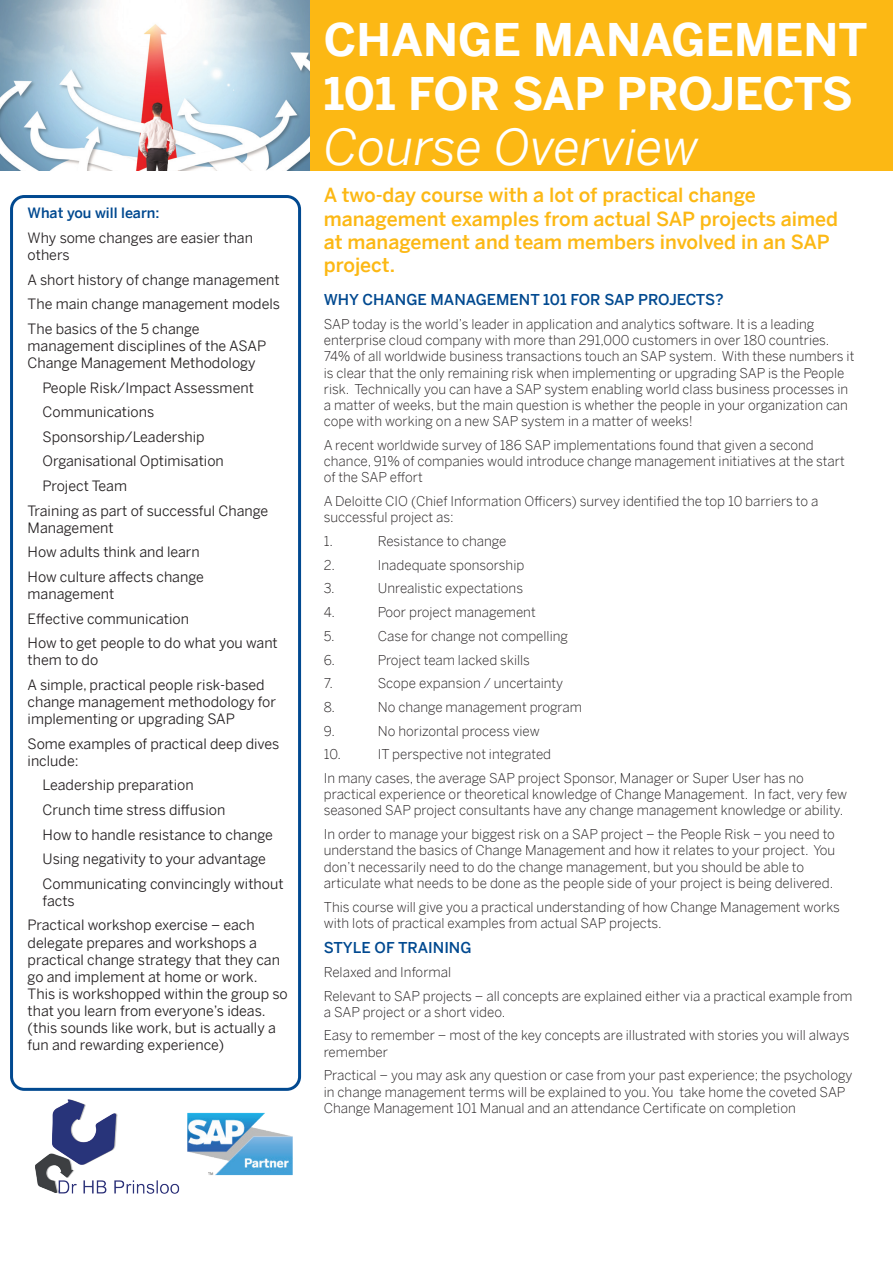
<style>
.page{position:relative;width:893px;height:1263px;background:#fff}
.page>*{position:absolute;margin:0;border:0;box-sizing:border-box;transform-origin:0 0}
.t1{font:italic 49.5px "Benton Sans";color:#fff}
.t2{font:700 45px/54px "Benton Sans";color:#fff}
.t3{font:500 19.5px/23.4px "Benton Sans";color:#fcb814}
.t4{font:500 15px "Benton Sans";color:#014990}
.t5{font:14.25px/24.6px "Benton Sans";color:#231f20}
.t6{font:500 14.25px "Benton Sans";color:#014990}
.t7{font:300 13.5px/16.2px "Benton Sans";color:#231f20}
</style>
<div class="page">
<img style="left:0;top:0;width:311px;height:171px">
<div style="left:311px;top:0;width:582px;height:171px;background:#fcb814"></div>
<img style="left:35px;top:1099px;width:145px;height:95px">
<img style="left:187px;top:1112px;width:105px;height:64px">
<div style="left:10px;top:195px;width:291px;height:896px;border:3px solid #014990;border-radius:13px"></div>
<p class="t6" style="left:28px;top:201px;width:133px">What you will learn:</p>
<p class="t5" style="left:28px;top:227px;width:227px;line-height:17.1px">Why some changes are easier than others</p>
<p class="t5" style="left:28px;top:265px;width:254px;text-align:justify">A short history of change management The main change management models The basics of the 5 change</p>
<p class="t5" style="left:28px;top:335px;width:240px;line-height:17.1px">management disciplines of the ASAP<br>Change Management Methodology</p>
<p class="t5" style="left:43px;top:373px;width:213px">People Risk/Impact Assessment</p>
<p class="t5" style="left:43px;top:398px;width:113px">Communications</p>
<p class="t5" style="left:43px;top:422px;width:164px">Sponsorship/Leadership</p>
<p class="t5" style="left:43px;top:447px;width:183px">Organisational Optimisation</p>
<p class="t5" style="left:43px;top:472px;width:86px">Project Team</p>
<p class="t5" style="left:28px;top:496px;width:242px">Training as part of successful Change</p>
<p class="t5" style="left:28px;top:513px;width:178px">Management<br>How adults think and learn<br>How culture affects change</p>
<p class="t5" style="left:28px;top:580px;width:252px">management<br>Effective communication<br>How to get people to do what you want</p>
<p class="t5" style="left:28px;top:646px;width:239px">them to do<br>A simple, practical people risk-based</p>
<p class="t5" style="left:28px;top:691px;width:250px;line-height:17.1px">change management methodology for implementing or upgrading SAP</p>
<p class="t5" style="left:28px;top:733px;width:253px;line-height:17.1px">Some examples of practical deep dives include:</p>
<p class="t5" style="left:43px;top:771px;width:242px">Leadership preparation<br>Crunch time stress diffusion<br>How to handle resistance to change<br>Using negativity to your advantage<br>Communicating convincingly without</p>
<p class="t5" style="left:28px;top:886px;width:229px;text-indent:15px">facts<br>Practical workshop exercise – each</p>
<p class="t5" style="left:28px;top:932px;width:262px;line-height:17.1px">delegate prepares and workshops a practical change strategy that they can go and implement at home or work.<br>This is workshopped within the group so that you learn from everyone’s ideas. (this sounds like work, but is actually a fun and rewarding experience)</p>
<h2 class="t2" style="left:324px;top:8px;width:545px">CHANGE MANAGEMENT<br>101 FOR SAP PROJECTS</h2>
<h1 class="t1" style="left:324px;top:105px;width:376px">Course Overview</h1>
<h3 class="t3" style="left:324px;top:181px;width:516px">A two-day course with a lot of practical change management examples from actual SAP projects aimed at management and team members involved in an SAP project.</h3>
<p class="t4" style="left:324px;top:287px;width:401px">WHY CHANGE MANAGEMENT 101 FOR SAP PROJECTS?</p>
<p class="t7" style="left:324px;top:314px;width:532px">SAP today is the world’s leader in application and analytics software. It is a leading enterprise cloud company with more than 291,000 customers in over 180 countries.<br>74% of all worldwide business transactions touch an SAP system. With these numbers it is clear that the only remaining risk when implementing or upgrading SAP is the People risk. Technically you can have a SAP system enabling world class business processes in a matter of weeks, but the main question is whether the people in your organization can cope with working on a new SAP system in a matter of weeks!</p>
<p class="t7" style="left:324px;top:435px;width:522px">A recent worldwide survey of 186 SAP implementations found that given a second chance, 91% of companies would introduce change management initiatives at the start of the SAP effort</p>
<p class="t7" style="left:324px;top:491px;width:496px">A Deloitte CIO (Chief Information Officers) survey identified the top 10 barriers to a successful project as:</p>
<p class="t7" style="left:324px;top:531px;width:11px">1.</p>
<p class="t7" style="left:378px;top:531px;width:130px">Resistance to change</p>
<p class="t7" style="left:324px;top:555px;width:13px">2.</p>
<p class="t7" style="left:378px;top:555px;width:148px">Inadequate sponsorship</p>
<p class="t7" style="left:324px;top:579px;width:13px">3.</p>
<p class="t7" style="left:378px;top:579px;width:147px">Unrealistic expectations</p>
<p class="t7" style="left:324px;top:602px;width:13px">4.</p>
<p class="t7" style="left:378px;top:602px;width:159px">Poor project management</p>
<p class="t7" style="left:324px;top:626px;width:13px">5.</p>
<p class="t7" style="left:378px;top:626px;width:192px">Case for change not compelling</p>
<p class="t7" style="left:324px;top:650px;width:13px">6.</p>
<p class="t7" style="left:378px;top:650px;width:154px">Project team lacked skills</p>
<p class="t7" style="left:324px;top:673px;width:11px">7.</p>
<p class="t7" style="left:378px;top:673px;width:187px">Scope expansion / uncertainty</p>
<p class="t7" style="left:324px;top:697px;width:13px">8.</p>
<p class="t7" style="left:378px;top:697px;width:206px">No change management program</p>
<p class="t7" style="left:324px;top:721px;width:13px">9.</p>
<p class="t7" style="left:378px;top:721px;width:163px">No horizontal process view</p>
<p class="t7" style="left:324px;top:745px;width:19px">10.</p>
<p class="t7" style="left:324px;top:741px;width:481px;line-height:23.7px;text-indent:54px">IT perspective not integrated<br>In many cases, the average SAP project Sponsor, Manager or Super User has no</p>
<p class="t7" style="left:324px;top:784px;width:525px">practical experience or theoretical knowledge of Change Management. In fact, very few seasoned SAP project consultants have any change management knowledge or ability.</p>
<p class="t7" style="left:324px;top:824px;width:513px">In order to manage your biggest risk on a SAP project – the People Risk – you need to understand the basics of Change Management and how it relates to your project. You don’t necessarily need to do the change management, but you should be able to articulate what needs to be done as the people side of your project is being delivered.</p>
<p class="t7" style="left:324px;top:897px;width:518px">This course will give you a practical understanding of how Change Management works with lots of practical examples from actual SAP projects.</p>
<p class="t4" style="left:324px;top:935px;width:149px">STYLE OF TRAINING</p>
<p class="t7" style="left:324px;top:958px;width:530px;line-height:23.7px">Relaxed and Informal<br>Relevant to SAP projects – all concepts are explained either via a practical example from</p>
<p class="t7" style="left:324px;top:998px;width:527px;line-height:23.7px">a SAP project or a short video.<br>Easy to remember – most of the key concepts are illustrated with stories you will always</p>
<p class="t7" style="left:324px;top:1038px;width:530px;line-height:23.7px">remember<br>Practical – you may ask any question or case from your past experience; the psychology</p>
<p class="t7" style="left:324px;top:1082px;width:523px">in change management terms will be explained to you. You take home the coveted SAP<br>Change Management 101 Manual and an attendance Certificate on completion</p>
</div>
